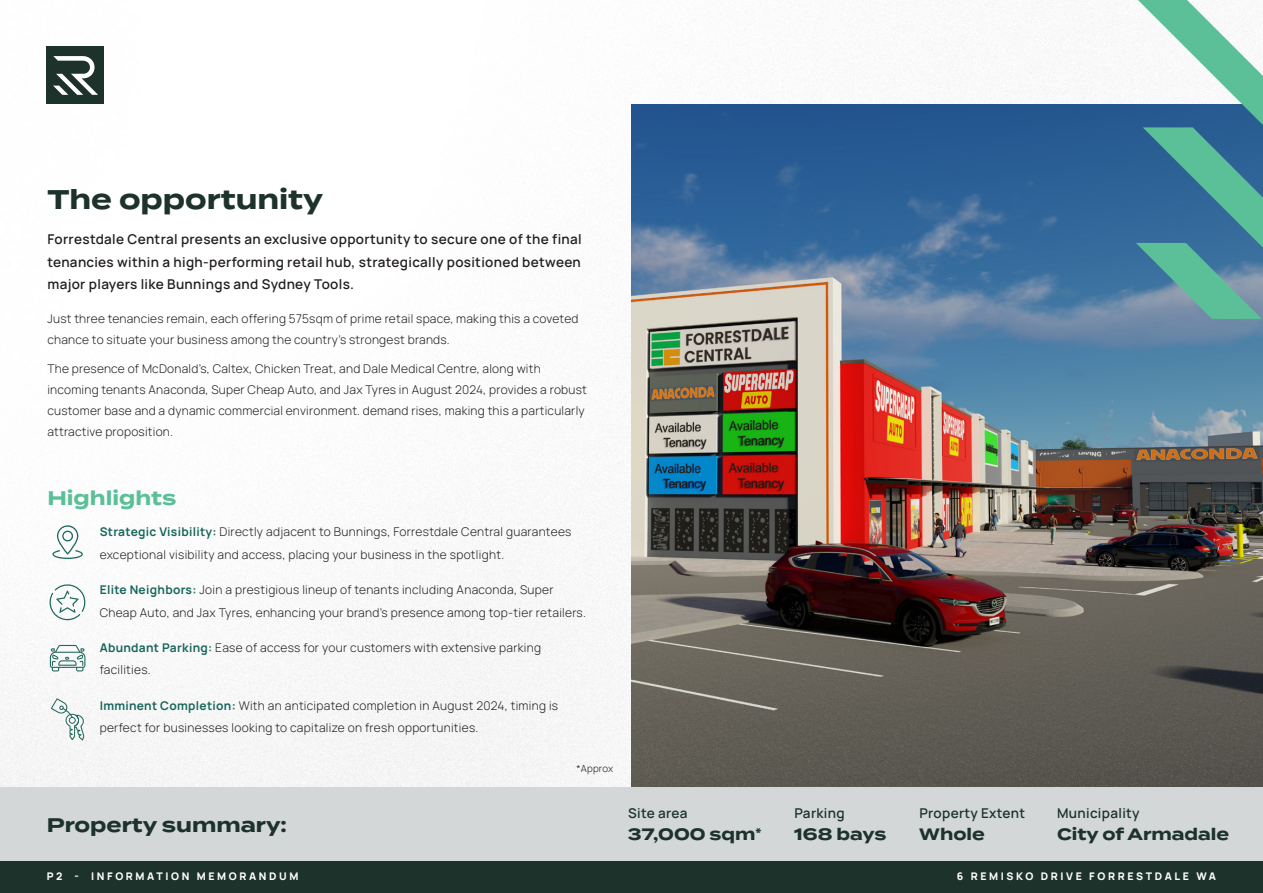
<style>
.page{position:relative;width:1263px;height:893px;background:#fff}
.page>*{position:absolute;margin:0;border:0;box-sizing:border-box;transform-origin:0 0}
.Heading_1{font:700 27px "Termina";color:#1d322b}
.t1{font:700 19.65px "Termina";color:#1d322b}
.Heading_2{font:700 19.65px "Termina";color:#5bc097}
.t2{font:700 16.5px "Termina";color:#1d322b}
.Lead_Para{font:600 13.5px/22.5px "Manrope";letter-spacing:.025em;color:#231f20;text-align:justify}
.t3{font:600 13.5px "Manrope";letter-spacing:.025em;color:#1d322b}
.bullets{font:300 12px/21px "Manrope";letter-spacing:.02em;color:#231f20}
.t4{font:800 10.5px "Manrope";letter-spacing:.25em;color:#fff}
.bullets-2{font:300 9.75px "Manrope";letter-spacing:.02em;color:#231f20}
.s1{font-weight:700;color:#18665b}
</style>
<div class="page">
<img style="left:0;top:0;width:1135px;height:787px">
<img style="left:631px;top:104px;width:632px;height:683px">
<svg style="left:1136px;top:0;width:127px;height:319px"></svg>
<div style="left:47px;top:47px;width:57px;height:57px;background:#1d322b"></div>
<svg style="left:53px;top:56px;width:45px;height:39px"></svg>
<div style="left:0;top:861px;width:1263px;height:32px;background:#1d322b"></div>
<div style="left:0;top:787px;width:1263px;height:74px;background:#d3d7d8"></div>
<svg style="left:51px;top:698px;width:33px;height:42px"></svg>
<svg style="left:51px;top:523px;width:34px;height:36px"></svg>
<svg style="left:49px;top:584px;width:37px;height:36px"></svg>
<svg style="left:50px;top:645px;width:35px;height:26px"></svg>
<p class="Heading_1" style="left:47px;top:179px;width:277px">The opportunity</p>
<p class="Lead_Para" style="left:47px;top:227px;width:536px">Forrestdale Central presents an exclusive opportunity to secure one of the final tenancies within a high-performing retail hub, strategically positioned between major players like Bunnings and Sydney Tools.</p>
<p class="bullets" style="left:47px;top:307px;width:533px">Just three tenancies remain, each offering 575sqm of prime retail space, making this a coveted chance to situate your business among the country’s strongest brands.</p>
<p class="bullets" style="left:47px;top:358px;width:541px">The presence of McDonald’s, Caltex, Chicken Treat, and Dale Medical Centre, along with incoming tenants Anaconda, Super Cheap Auto, and Jax Tyres in August 2024, provides a robust customer base and a dynamic commercial environment. demand rises, making this a particularly attractive proposition.</p>
<p class="Heading_2" style="left:47px;top:484px;width:130px">Highlights</p>
<p class="bullets" style="left:100px;top:520px;width:473px;line-height:22.5px"><span class="s1">Strategic Visibility:</span> Directly adjacent to Bunnings, Forrestdale Central guarantees exceptional visibility and access, placing your business in the spotlight.</p>
<p class="bullets" style="left:100px;top:578px;width:488px;line-height:22.5px"><span class="s1">Elite Neighbors:</span> Join a prestigious lineup of tenants including Anaconda, Super<br>Cheap Auto, and Jax Tyres, enhancing your brand’s presence among top-tier retailers.</p>
<p class="bullets" style="left:100px;top:636px;width:443px;line-height:22.5px"><span class="s1">Abundant Parking:</span> Ease of access for your customers with extensive parking facilities.</p>
<p class="bullets" style="left:100px;top:693px;width:460px;line-height:22.5px"><span class="s1">Imminent Completion:</span> With an anticipated completion in August 2024, timing is perfect for businesses looking to capitalize on fresh opportunities.</p>
<p class="t1" style="left:47px;top:810px;width:242px">Property summary:</p>
<p class="bullets-2" style="left:577px;top:762px;width:38px">*Approx</p>
<p class="t3" style="left:628px;top:802px;width:61px">Site area</p>
<p class="t2" style="left:628px;top:822px;width:135px">37,000 sqm<sup>*</sup></p>
<p class="t3" style="left:794px;top:802px;width:52px">Parking</p>
<p class="t2" style="left:794px;top:822px;width:93px">168 bays</p>
<p class="t3" style="left:919px;top:802px;width:107px">Property Extent</p>
<p class="t2" style="left:919px;top:822px;width:67px">Whole</p>
<p class="t3" style="left:1057px;top:802px;width:84px">Municipality</p>
<p class="t2" style="left:1057px;top:822px;width:174px">City of Armadale</p>
<p class="t4" style="left:47px;top:867px;width:253px">P2 - INFORMATION MEMORANDUM</p>
<p class="t4" style="left:957px;top:867px;width:260px">6 REMISKO DRIVE FORRESTDALE WA</p>
</div>
